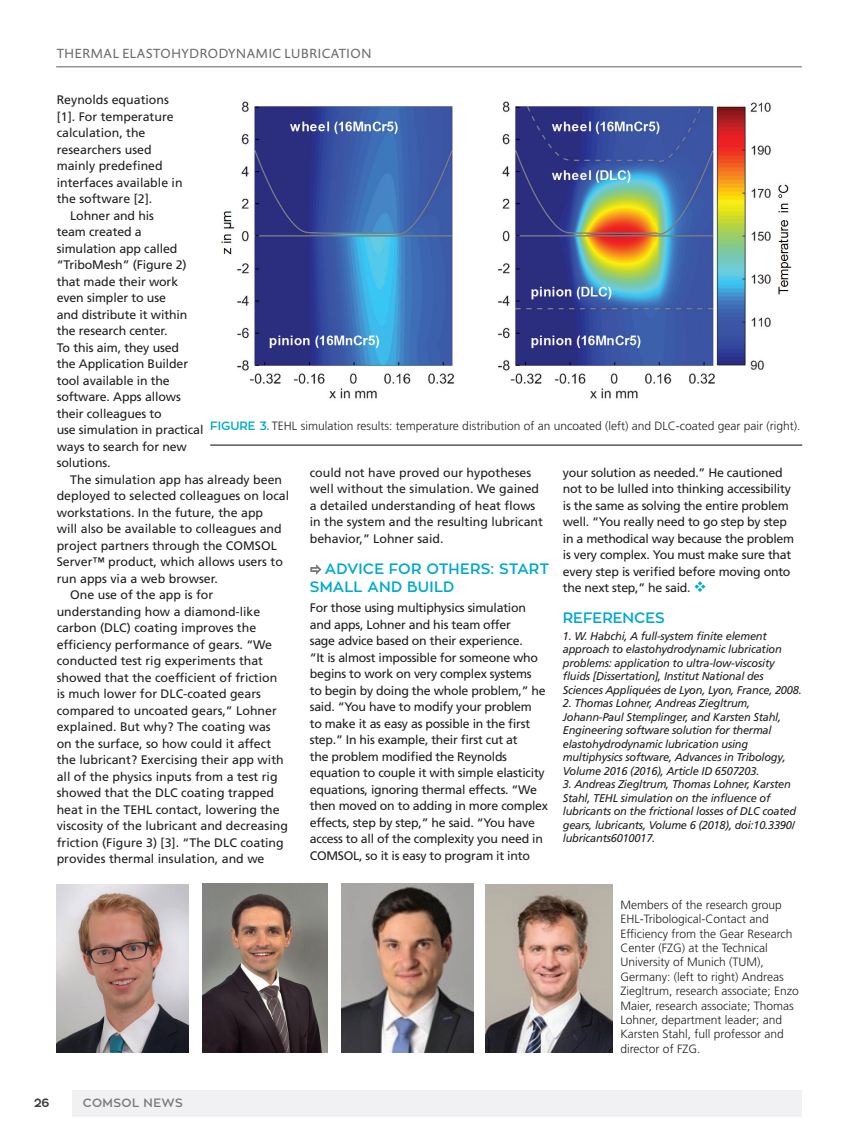
<style>
.page{position:relative;width:851px;height:1134px;background:#fff}
.page>*{position:absolute;margin:0;border:0;box-sizing:border-box;transform-origin:0 0}
.Body{font:600 15px/18px "Zona Pro";color:#00a9d1}
.t1{font:13.5px "Prenton RP Pro";letter-spacing:.02em;color:#6c6d70}
.Body-2{font:12.3px/16.5px "Frutiger LT Std";letter-spacing:-.01em;color:#231f20}
.t2{font:300 12px/14.4px "Frutiger LT Std";color:#231f20}
.t3{font:600 12px "Zona Pro";letter-spacing:.035em;color:#787a7d}
.t4{font:700 12px "Zona Pro";color:#3e3e3f}
.Body-3{font:italic 11.25px/13.5px "Frutiger LT Pro";letter-spacing:-.02em;color:#231f20}
.s1{font-family:"Zona Pro";font-weight:600;color:#00a9d1}
.s2{color:#00a9d1}
</style>
<div class="page">
<div style="left:73px;top:1090px;width:728px;height:27px;background:#ececee"></div>
<hr style="left:56px;top:66px;width:745px;height:2px;background:#939598">
<img style="left:341px;top:884px;width:132px;height:169px">
<img style="left:202px;top:884px;width:125px;height:169px">
<img style="left:486px;top:884px;width:126px;height:169px">
<img style="left:57px;top:884px;width:132px;height:169px">
<img style="left:221px;top:101px;width:571px;height:298px">
<hr style="left:210px;top:445px;width:592px;height:1px;background:#231f20">
<svg style="left:310px;top:564px;width:11px;height:11px"></svg>
<p class="t1" style="left:57px;top:45px;width:316px">THERMAL ELASTOHYDRODYNAMIC LUBRICATION</p>
<p class="Body-2" style="left:57px;top:92px;width:127px">Reynolds equations [1]. For temperature calculation, the researchers used mainly predefined interfaces available in the software [2].</p>
<p class="Body-2" style="left:57px;top:207px;width:148px;text-indent:14px">Lohner and his<br>team created a simulation app called “TriboMesh” (Figure 2) that made their work even simpler to use<br>and distribute it within the research center.<br>To this aim, they used<br>the Application Builder tool available in the software. Apps allows their colleagues to<br>use simulation in practical ways to search for new solutions.</p>
<p class="Body-2" style="left:57px;top:471px;width:234px;text-indent:14px">The simulation app has already been deployed to selected colleagues on local workstations. In the future, the app<br>will also be available to colleagues and project partners through the COMSOL Server™ product, which allows users to run apps via a web browser.</p>
<p class="Body-2" style="left:57px;top:587px;width:233px;text-indent:14px">One use of the app is for understanding how a diamond-like carbon (DLC) coating improves the efficiency performance of gears. “We conducted test rig experiments that showed that the coefficient of friction is much lower for DLC-coated gears compared to uncoated gears,” Lohner explained. But why? The coating was on the surface, so how could it affect the lubricant? Exercising their app with all of the physics inputs from a test rig showed that the DLC coating trapped heat in the TEHL contact, lowering the viscosity of the lubricant and decreasing friction (Figure 3) [3]. “The DLC coating provides thermal insulation, and we</p>
<p class="t2" style="left:210px;top:419px;width:592px"><span class="s1">FIGURE 3.</span> TEHL simulation results: temperature distribution of an uncoated (left) and DLC-coated gear pair (right).</p>
<p class="Body-2" style="left:310px;top:464px;width:235px">could not have proved our hypotheses well without the simulation. We gained a detailed understanding of heat flows in the system and the resulting lubricant behavior,” Lohner said.</p>
<p class="Body" style="left:310px;top:560px;width:241px;text-indent:15px">ADVICE FOR OTHERS: START<br>SMALL AND BUILD</p>
<p class="Body-2" style="left:310px;top:600px;width:240px">For those using multiphysics simulation and apps, Lohner and his team offer<br>sage advice based on their experience.<br>“It is almost impossible for someone who begins to work on very complex systems<br>to begin by doing the whole problem,” he said. “You have to modify your problem<br>to make it as easy as possible in the first step.” In his example, their first cut at<br>the problem modified the Reynolds equation to couple it with simple elasticity equations, ignoring thermal effects. “We then moved on to adding in more complex effects, step by step,” he said. “You have access to all of the complexity you need in COMSOL, so it is easy to program it into</p>
<p class="Body-2" style="left:562px;top:464px;width:233px">your solution as needed.” He cautioned not to be lulled into thinking accessibility is the same as solving the entire problem well. “You really need to go step by step in a methodical way because the problem is very complex. You must make sure that every step is verified before moving onto the next step,” he said. <span class="s2">❖</span></p>
<p class="Body" style="left:562px;top:608px;width:104px">REFERENCES</p>
<p class="Body-3" style="left:562px;top:629px;width:240px">1. W. Habchi, A full-system finite element approach to elastohydrodynamic lubrication problems: application to ultra-low-viscosity fluids [Dissertation], Institut National des Sciences Appliquées de Lyon, Lyon, France, 2008.</p>
<p class="Body-3" style="left:562px;top:697px;width:224px">2. Thomas Lohner, Andreas Ziegltrum, Johann-Paul Stemplinger, and Karsten Stahl, Engineering software solution for thermal elastohydrodynamic lubrication using multiphysics software, Advances in Tribology, Volume 2016 (2016), Article ID 6507203.</p>
<p class="Body-3" style="left:562px;top:778px;width:235px">3. Andreas Ziegltrum, Thomas Lohner, Karsten Stahl, TEHL simulation on the influence of lubricants on the frictional losses of DLC coated gears, lubricants, Volume 6 (2018), doi:10.3390/ lubricants6010017.</p>
<p class="t4" style="left:34px;top:1095px;width:17px">26</p>
<p class="t3" style="left:83px;top:1095px;width:101px">COMSOL NEWS</p>
<p class="t2" style="left:620px;top:898px;width:180px">Members of the research group<br>EHL-Tribological-Contact and<br>Efficiency from the Gear Research<br>Center (FZG) at the Technical<br>University of Munich (TUM),<br>Germany: (left to right) Andreas<br>Ziegltrum, research associate; Enzo<br>Maier, research associate; Thomas<br>Lohner, department leader; and<br>Karsten Stahl, full professor and director of FZG.</p>
</div>
